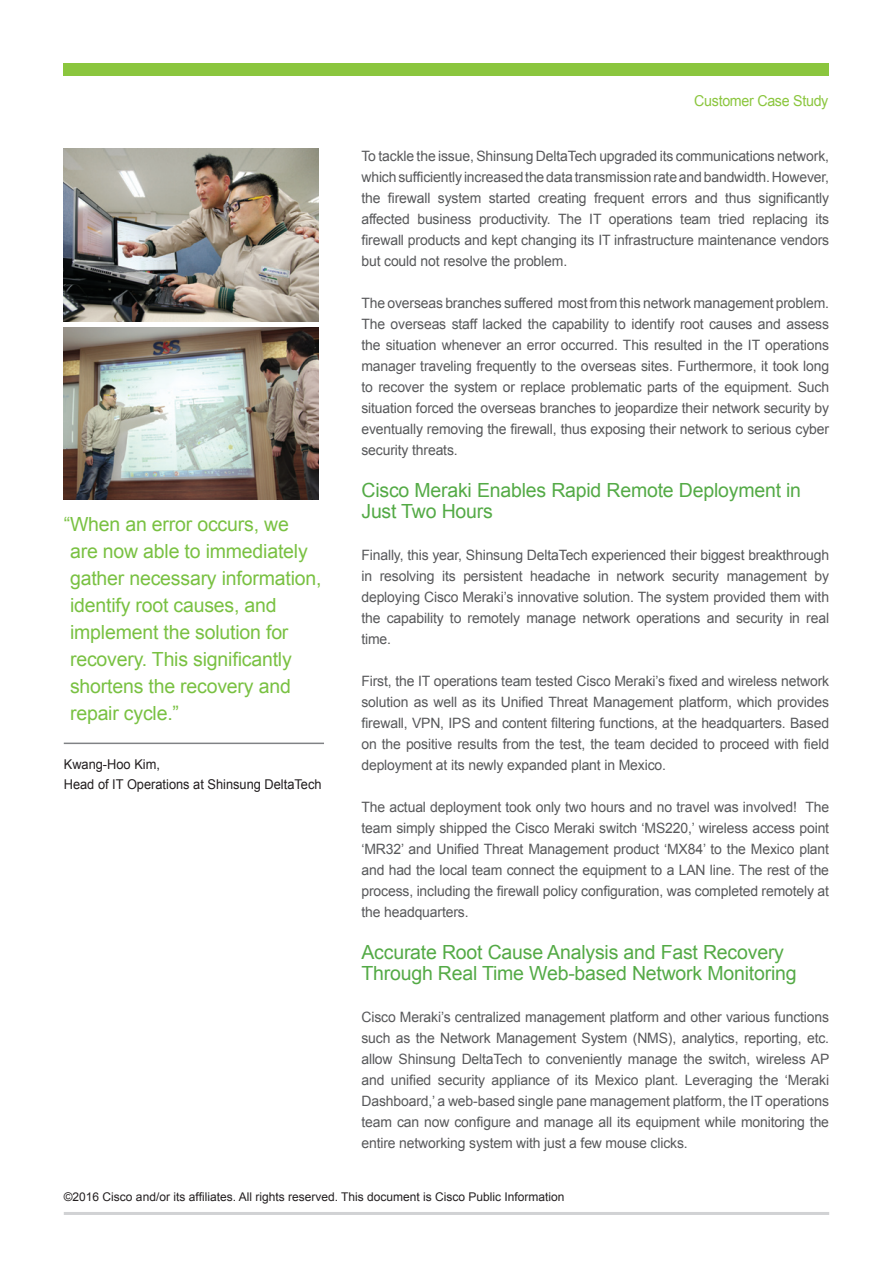
<style>
.page{position:relative;width:893px;height:1263px;background:#fff}
.page>*{position:absolute;margin:0;border:0;box-sizing:border-box;transform-origin:0 0}
.t1{font:19.5px/27px "Arial";letter-spacing:-.01em;color:#79c142}
.t2{font:19.5px/21px "Arial";letter-spacing:-.01em;color:#54aa46}
.t3{font:15px "Arial";letter-spacing:-.02em;color:#8bc63e;scale:.95 1}
.t4{font:14.25px/21px "Arial";letter-spacing:-.01em;color:#57585a;text-align:justify}
.t5{font:13.5px/19.5px "Arial";color:#231f20;scale:.95 1}
.t6{font:12px "Arial";color:#231f20}
</style>
<div class="page">
<img style="left:64px;top:327px;width:255px;height:173px">
<img style="left:64px;top:149px;width:255px;height:172px">
<hr style="left:64px;top:743px;width:260px;height:1px;background:#808285">
<hr style="left:64px;top:1212px;width:765px;height:3px;background:#d1d2d4">
<div style="left:63px;top:63px;width:765px;height:13px;background:#8bc63e"></div>
<p class="t1" style="left:70px;top:511px;width:253px;text-indent:-6px">“When an error occurs, we<br>are now able to immediately gather necessary information, identify root causes, and implement the solution for recovery. This significantly shortens the recovery and repair cycle.”</p>
<p class="t5" style="left:64px;top:755px;width:273px">Kwang-Hoo Kim,<br>Head of IT Operations at Shinsung DeltaTech</p>
<p class="t3" style="left:694px;top:91px;width:143px">Customer Case Study</p>
<p class="t4" style="left:361px;top:146px;width:469px">To tackle the issue, Shinsung DeltaTech upgraded its communications network, which sufficiently increased the data transmission rate and bandwidth. However, the firewall system started creating frequent errors and thus significantly affected business productivity. The IT operations team tried replacing its firewall products and kept changing its IT infrastructure maintenance vendors but could not resolve the problem.</p>
<p class="t4" style="left:361px;top:293px;width:469px">The overseas branches suffered most from this network management problem.<br>The overseas staff lacked the capability to identify root causes and assess the situation whenever an error occurred. This resulted in the IT operations manager traveling frequently to the overseas sites. Furthermore, it took long to recover the system or replace problematic parts of the equipment. Such situation forced the overseas branches to jeopardize their network security by eventually removing the firewall, thus exposing their network to serious cyber security threats.</p>
<p class="t2" style="left:361px;top:480px;width:441px">Cisco Meraki Enables Rapid Remote Deployment in<br>Just Two Hours</p>
<p class="t4" style="left:361px;top:545px;width:469px">Finally, this year, Shinsung DeltaTech experienced their biggest breakthrough in resolving its persistent headache in network security management by deploying Cisco Meraki’s innovative solution. The system provided them with the capability to remotely manage network operations and security in real time.</p>
<p class="t4" style="left:361px;top:671px;width:469px">First, the IT operations team tested Cisco Meraki’s fixed and wireless network solution as well as its Unified Threat Management platform, which provides firewall, VPN, IPS and content filtering functions, at the headquarters. Based on the positive results from the test, the team decided to proceed with field deployment at its newly expanded plant in Mexico.</p>
<p class="t4" style="left:361px;top:797px;width:469px">The actual deployment took only two hours and no travel was involved! The team simply shipped the Cisco Meraki switch ‘MS220,’ wireless access point ‘MR32’ and Unified Threat Management product ‘MX84’ to the Mexico plant and had the local team connect the equipment to a LAN line. The rest of the process, including the firewall policy configuration, was completed remotely at the headquarters.</p>
<p class="t2" style="left:361px;top:942px;width:437px">Accurate Root Cause Analysis and Fast Recovery<br>Through Real Time Web-based Network Monitoring</p>
<p class="t4" style="left:361px;top:1007px;width:469px">Cisco Meraki’s centralized management platform and other various functions such as the Network Management System (NMS), analytics, reporting, etc. allow Shinsung DeltaTech to conveniently manage the switch, wireless AP and unified security appliance of its Mexico plant. Leveraging the ‘Meraki Dashboard,’ a web-based single pane management platform, the IT operations team can now configure and manage all its equipment while monitoring the entire networking system with just a few mouse clicks.</p>
<p class="t6" style="left:64px;top:1188px;width:502px">©2016 Cisco and/or its affiliates. All rights reserved. This document is Cisco Public Information</p>
</div>
